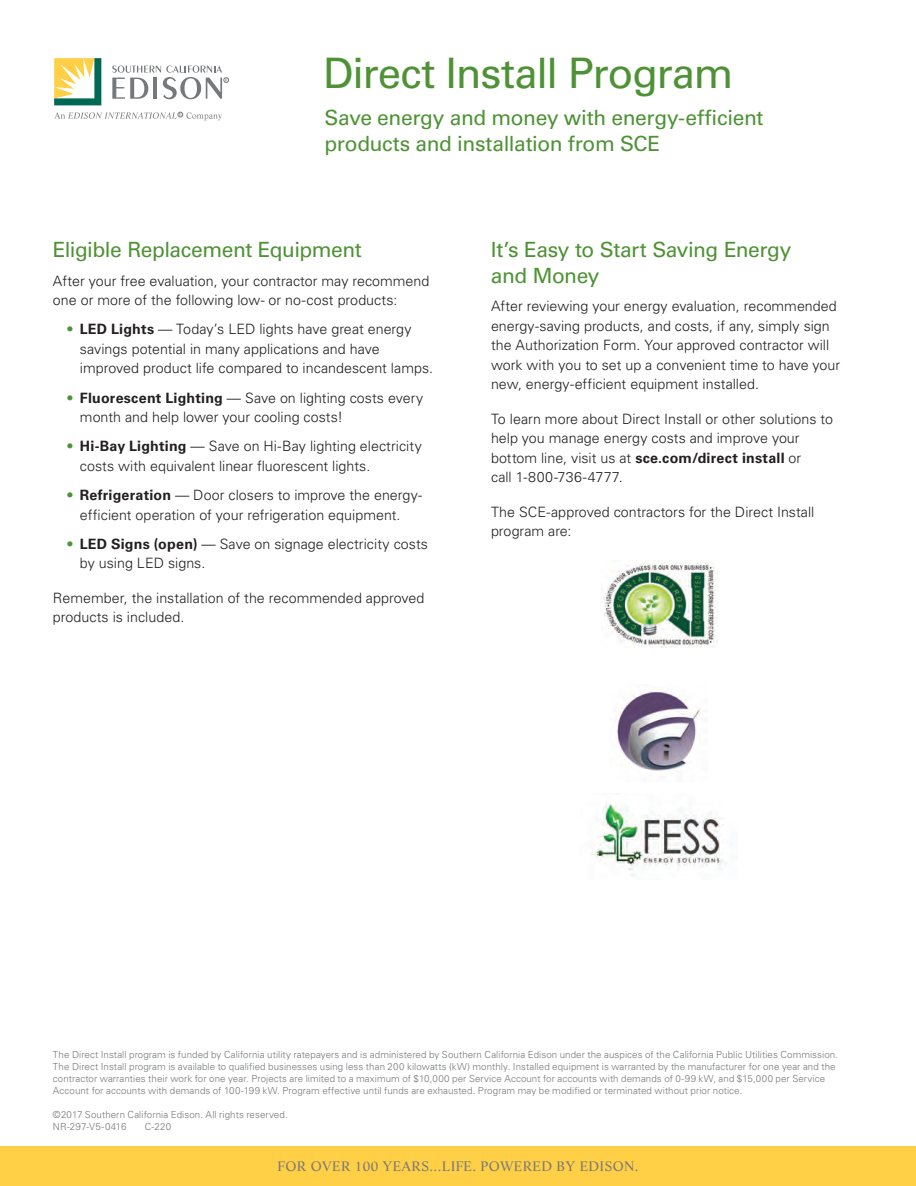
<style>
.page{position:relative;width:916px;height:1186px;background:#fff}
.page>*{position:absolute;margin:0;border:0;box-sizing:border-box;transform-origin:0 0}
.t1{font:42px "Univers LT Std";letter-spacing:-.025em;color:#4f9236}
.t2{font:21px/25.5px "Univers LT Std";letter-spacing:-.02em;color:#4f9236}
.t3{font:300 14.25px/19.5px "Univers LT Std";color:#231f20}
.t4{font:13.5px "Life LT Std";letter-spacing:.025em;color:#76787b}
.t5{font:300 9.75px/12px "Univers LT Std";letter-spacing:.005em;color:#76787b}
.s1{color:#4f9236}
.s2{font-weight:700}
</style>
<div class="page">
<div style="left:0;top:1146px;width:916px;height:40px;background:#ffcf45"></div>
<div style="left:53px;top:57px;width:49px;height:50px;background:#98c2b9"></div>
<svg style="left:54px;top:58px;width:47px;height:47px;background:#bcc488"></svg>
<svg style="left:54px;top:112px;width:168px;height:9px"></svg>
<svg style="left:112px;top:65px;width:117px;height:34px"></svg>
<img style="left:614px;top:684px;width:87px;height:88px">
<img style="left:591px;top:803px;width:136px;height:73px">
<img style="left:601px;top:560px;width:116px;height:88px">
<h1 class="t1" style="left:323px;top:48px;width:412px">Direct Install Program</h1>
<h2 class="t2" style="left:324px;top:105px;width:440px">Save energy and money with energy-efficient products and installation from SCE</h2>
<h2 class="t2" style="left:53px;top:237px;width:310px">Eligible Replacement Equipment</h2>
<p class="t3" style="left:53px;top:271px;width:378px">After your free evaluation, your contractor may recommend one or more of the following low- or no-cost products:</p>
<p class="t3" style="left:80px;top:320px;width:355px;text-indent:-13px"><span class="s1">•</span> <span class="s2">LED Lights</span> — Today’s LED lights have great energy savings potential in many applications and have improved product life compared to incandescent lamps.</p>
<p class="t3" style="left:80px;top:388px;width:345px;text-indent:-13px"><span class="s1">•</span> <span class="s2">Fluorescent Lighting</span> — Save on lighting costs every month and help lower your cooling costs!</p>
<p class="t3" style="left:80px;top:437px;width:343px;text-indent:-13px"><span class="s1">•</span> <span class="s2">Hi-Bay Lighting</span> — Save on Hi-Bay lighting electricity costs with equivalent linear fluorescent lights.</p>
<p class="t3" style="left:66px;top:485px;width:357px;text-align:center"><span class="s1">•</span> <span class="s2">Refrigeration</span> — Door closers to improve the energy&shy;efficient operation of your refrigeration equipment.</p>
<p class="t3" style="left:80px;top:534px;width:349px;text-indent:-13px"><span class="s1">•</span> <span class="s2">LED Signs (open)</span> — Save on signage electricity costs by using LED signs.</p>
<p class="t3" style="left:53px;top:588px;width:373px">Remember, the installation of the recommended approved products is included.</p>
<h2 class="t2" style="left:491px;top:237px;width:302px">It’s Easy to Start Saving Energy and Money</h2>
<p class="t3" style="left:491px;top:296px;width:351px">After reviewing your energy evaluation, recommended energy-saving products, and costs, if any, simply sign the Authorization Form. Your approved contractor will work with you to set up a convenient time to have your new, energy-efficient equipment installed.</p>
<p class="t3" style="left:491px;top:409px;width:343px">To learn more about Direct Install or other solutions to help you manage energy costs and improve your bottom line, visit us at <span class="s2">sce.com/direct install</span> or<br>call 1-800-736-4777.</p>
<p class="t3" style="left:491px;top:502px;width:325px">The SCE-approved contractors for the Direct Install program are:</p>
<p class="t5" style="left:53px;top:1048px;width:786px">The Direct Install program is funded by California utility ratepayers and is administered by Southern California Edison under the auspices of the California Public Utilities Commission.<br>The Direct Install program is available to qualified businesses using less than 200 kilowatts (kW) monthly. Installed equipment is warranted by the manufacturer for one year and the contractor warranties their work for one year. Projects are limited to a maximum of $10,000 per Service Account for accounts with demands of 0-99 kW, and $15,000 per Service Account for accounts with demands of 100-199 kW. Program effective until funds are exhausted. Program may be modified or terminated without prior notice.</p>
<p class="t5" style="left:53px;top:1108px;width:236px">©2017 Southern California Edison. All rights reserved.<br>NR-297-V5-0416</p>
<p class="t5" style="left:145px;top:1120px;width:28px">C-220</p>
<p class="t4" style="left:278px;top:1158px;width:362px">FOR OVER 100 YEARS...LIFE. POWERED BY EDISON.</p>
</div>
